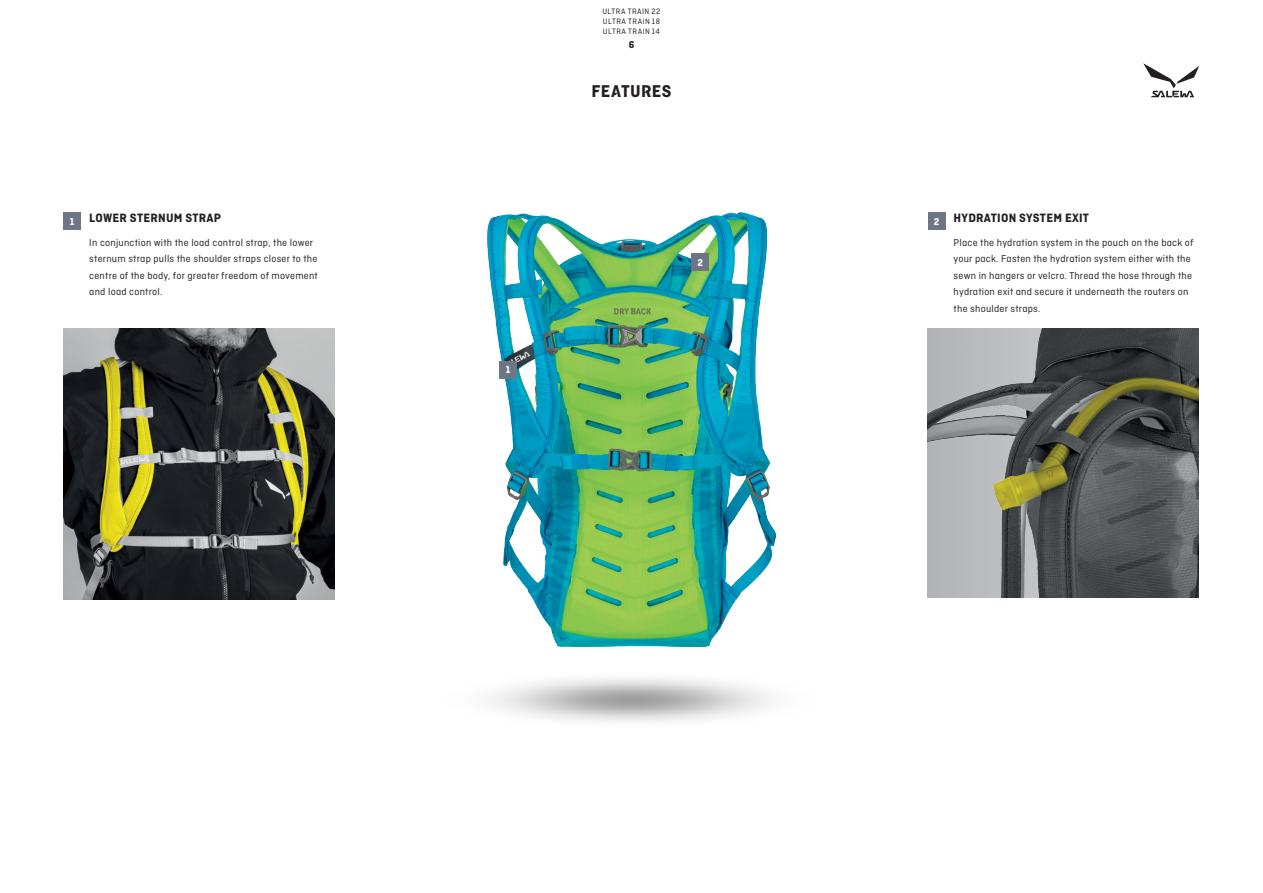
<style>
.page{position:relative;width:1263px;height:893px;background:#fff}
.page>*{position:absolute;margin:0;border:0;box-sizing:border-box;transform-origin:0 0}
.t1{font:18px "Ciutadella Hy";letter-spacing:.02em;color:#231f20}
.t2{font:700 12.75px "Ciutadella";letter-spacing:.02em;color:#231f20}
.t3{font:10.5px/16.5px "Ciutadella";letter-spacing:.02em;color:#231f20}
.t4{font:700 10.5px "Ciutadella";color:#fff}
.t5{font:700 10.5px "Ciutadella";color:#231f20}
.t6{font:8.25px/9.9px "Ciutadella";letter-spacing:.06em;color:#231f20;text-align:justify}
</style>
<div class="page">
<svg style="left:1143px;top:63px;width:56px;height:34px"></svg>
<img style="left:487px;top:213px;width:289px;height:434px">
<img style="left:64px;top:328px;width:271px;height:271px">
<div style="left:64px;top:213px;width:17px;height:17px;background:#6e7584"></div>
<div style="left:500px;top:361px;width:17px;height:17px;background:#6e7584"></div>
<div style="left:928px;top:213px;width:17px;height:17px;background:#6e7584"></div>
<div style="left:692px;top:254px;width:17px;height:17px;background:#6e7584"></div>
<img style="left:928px;top:328px;width:271px;height:269px">
<p class="t4" style="left:70px;top:215px;width:6px">1</p>
<p class="t2" style="left:89px;top:211px;width:133px">LOWER STERNUM STRAP</p>
<p class="t3" style="left:89px;top:234px;width:230px">In conjunction with the load control strap, the lower sternum strap pulls the shoulder straps closer to the centre of the body, for greater freedom of movement and load control.</p>
<p class="t4" style="left:506px;top:363px;width:6px">1</p>
<p class="t6" style="left:602px;top:6px;width:59px">ULTRA TRAIN 22<br>ULTRA TRAIN 18<br>ULTRA TRAIN 14</p>
<p class="t5" style="left:629px;top:39px;width:7px">6</p>
<h1 class="t1" style="left:591px;top:81px;width:82px">FEATURES</h1>
<p class="t4" style="left:697px;top:256px;width:7px">2</p>
<p class="t4" style="left:934px;top:215px;width:7px">2</p>
<p class="t2" style="left:954px;top:211px;width:137px">HYDRATION SYSTEM EXIT</p>
<p class="t3" style="left:954px;top:234px;width:242px">Place the hydration system in the pouch on the back of your pack. Fasten the hydration system either with the sewn in hangers or velcro. Thread the hose through the hydration exit and secure it underneath the routers on the shoulder straps.</p>
</div>
